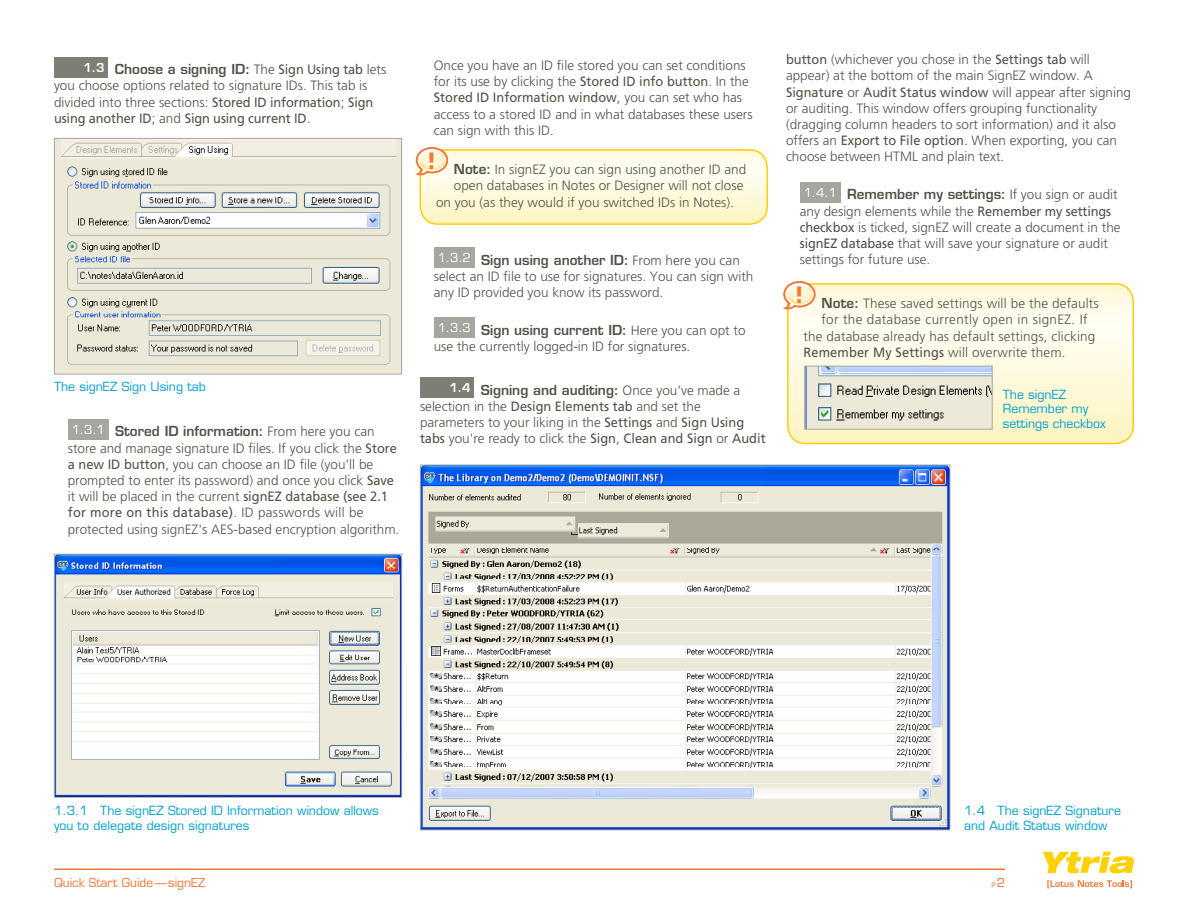
<style>
.page{position:relative;width:1188px;height:918px;background:#fff}
.page>*{position:absolute;margin:0;border:0;box-sizing:border-box;transform-origin:0 0}
.t1{font:700 21.9px "Eurostile";color:#f37736}
.Text_-_Level_3{font:300 13.5px/16.2px "Frutiger";color:#535249}
.Text_-_Level_2{font:300 13.5px/16.2px "Frutiger";color:#535249}
.Text_-_Level_2-2{font:300 13.5px "Frutiger";letter-spacing:.025em;color:#535249}
.Text_-_Level_2-3{font:13.5px "Frutiger";letter-spacing:.01em;color:#535249;scale:.95 1}
.Captions{font:12.3px/14.7px "Eurostile";color:#009fcf}
.t2{font:12px "Eurostile";color:#f37736}
.t3{font:12px "Eurostile";color:#fff}
.t4{font:600 12px "Eurostile";color:#fff}
.t5{font:7.5px "Eurostile";color:#f37736}
.s1{font-family:"Eurostile";font-weight:600}
.s2{font-weight:400}
.s3{font-weight:300}
.s4{font-size:12px}
</style>
<div class="page">
<svg style="left:1043px;top:852px;width:91px;height:21px"></svg>
<svg style="left:1047px;top:880px;width:85px;height:8px"></svg>
<div style="left:54px;top:57px;width:54px;height:20px;background:#7f7e74"></div>
<div style="left:68px;top:419px;width:40px;height:20px;background:#a6a69f"></div>
<div style="left:434px;top:247px;width:40px;height:21px;background:#a6a69f"></div>
<div style="left:434px;top:318px;width:40px;height:20px;background:#a6a69f"></div>
<div style="left:420px;top:378px;width:54px;height:20px;background:#7f7e74"></div>
<div style="left:800px;top:182px;width:40px;height:20px;background:#a6a69f"></div>
<svg style="left:415px;top:147px;width:352px;height:77px"></svg>
<svg style="left:54px;top:138px;width:348px;height:237px;background:#e0dfd2"></svg>
<svg style="left:54px;top:554px;width:348px;height:244px"></svg>
<svg style="left:420px;top:464px;width:531px;height:367px"></svg>
<svg style="left:788px;top:284px;width:345px;height:160px"></svg>
<div style="left:787px;top:283px;width:347px;height:161px;border:2px solid #fece08;border-radius:18px"></div>
<svg style="left:783px;top:281px;width:34px;height:28px"></svg>
<svg style="left:804px;top:365px;width:189px;height:65px;background:#d4d4cc"></svg>
<hr style="left:54px;top:868px;width:951px;height:2px;background:#f37736">
<p class="t4" style="left:83px;top:60px;width:23px">1.3</p>
<p class="Text_-_Level_2" style="left:54px;top:62px;width:334px;text-indent:61px"><span class="s1">Choose a signing ID:</span> The <span class="s2">Sign Using tab</span> lets you choose options related to signature IDs. This tab is divided into three sections: <span class="s2">Stored ID information</span>; <span class="s2">Sign using another ID</span>; and <span class="s2">Sign using current ID</span>.</p>
<p class="Captions" style="left:54px;top:380px;width:153px">The signEZ Sign Using tab</p>
<p class="t3" style="left:72px;top:422px;width:35px">1.3.1</p>
<p class="Text_-_Level_3" style="left:68px;top:424px;width:333px;text-indent:47px"><span class="s1">Stored ID information:</span> From here you can store and manage signature ID files. If you click the <span class="s2">Store a new ID button</span>, you can choose an ID file (you'll be prompted to enter its password) and once you click <span class="s2">Save </span>it will be placed in the current <span class="s2">signEZ database (see 2.1 for more on this database)</span>. ID passwords will be protected using signEZ's AES‑based encryption algorithm.</p>
<p class="Text_-_Level_3" style="left:434px;top:57px;width:320px">Once you have an ID file stored you can set conditions for its use by clicking the <span class="s2">Stored ID info button</span>. In the <span class="s2">Stored ID Information window</span>, you can set who has access to a stored ID and in what databases these users can sign with this ID.</p>
<h1 class="t1" style="left:428px;top:148px;width:9px">!</h1>
<p class="Text_-_Level_2" style="left:454px;top:162px;width:294px"><span class="s1">Note:</span> In signEZ you can sign using another ID and</p>
<p class="Text_-_Level_2" style="left:454px;top:178px;width:291px">open databases in Notes or Designer will not close</p>
<p class="Text_-_Level_2" style="left:436px;top:194px;width:299px">on you (as they would if you switched IDs in Notes).</p>
<p class="t3" style="left:438px;top:250px;width:35px">1.3.2</p>
<p class="Text_-_Level_3" style="left:434px;top:252px;width:321px;text-indent:47px"><span class="s1">Sign using another ID:</span> From here you can select an ID file to use for signatures. You can sign with any ID provided you know its password.</p>
<p class="t3" style="left:438px;top:321px;width:35px">1.3.3</p>
<p class="Text_-_Level_3" style="left:434px;top:323px;width:313px;text-indent:47px"><span class="s1">Sign using current ID:</span> Here you can opt to use the currently logged-in ID for signatures.</p>
<p class="t4" style="left:449px;top:380px;width:23px">1.4</p>
<p class="Text_-_Level_2" style="left:420px;top:382px;width:347px;text-indent:61px"><span class="s1">Signing and auditing:</span> Once you've made a selection in the <span class="s2">Design Elements tab</span> and set the parameters to your liking in the <span class="s2">Settings</span> and <span class="s2">Sign Using tabs</span> you're ready to click the <span class="s2">Sign</span>, <span class="s2">Clean and Sign</span> or <span class="s2">Audit</span></p>
<p class="Text_-_Level_2" style="left:786px;top:52px;width:347px"><span class="s2">button</span> (whichever you chose in the <span class="s2">Settings tab</span> will appear) at the bottom of the main SignEZ window. A <span class="s2">Signature</span> or <span class="s2">Audit Status window</span> will appear after signing or auditing. This window offers grouping functionality (dragging column headers to sort information) and it also offers an <span class="s2">Export to File option</span>. When exporting, you can choose between HTML and plain text.</p>
<p class="t3" style="left:804px;top:185px;width:35px">1.4.1</p>
<p class="Text_-_Level_3" style="left:800px;top:187px;width:322px;text-indent:47px"><span class="s1">Remember my settings:</span> If you sign or audit any design elements while the <span class="s2">Remember my settings checkbox</span> is ticked, signEZ will create a document in the <span class="s2">signEZ database</span> that will save your signature or audit settings for future use.</p>
<h1 class="t1" style="left:795px;top:282px;width:9px">!</h1>
<p class="Text_-_Level_2" style="left:821px;top:296px;width:279px"><span class="s1">Note:</span> These saved settings will be the defaults</p>
<p class="Text_-_Level_2-2" style="left:821px;top:312px;width:268px">for the database currently open in signEZ. If</p>
<p class="Text_-_Level_2" style="left:804px;top:328px;width:293px">the database already has default settings, clicking</p>
<p class="Text_-_Level_2-3" style="left:804px;top:344px;width:277px">Remember My Settings <span class="s3">will overwrite them.</span></p>
<p class="Captions" style="left:1003px;top:387px;width:105px">The signEZ<br>Remember my settings checkbox</p>
<p class="Captions" style="left:54px;top:804px;width:326px">1. 3. 1 The signEZ Stored ID Information window allows you to delegate design signatures</p>
<p class="Captions" style="left:964px;top:804px;width:158px">1. 4 The signEZ Signature and Audit Status window</p>
<p class="t2" style="left:54px;top:876px;width:153px">Quick Start Guide—signEZ</p>
<p class="t5" style="left:992px;top:879px;width:15px">p<span class="s4">2</span></p>
</div>
